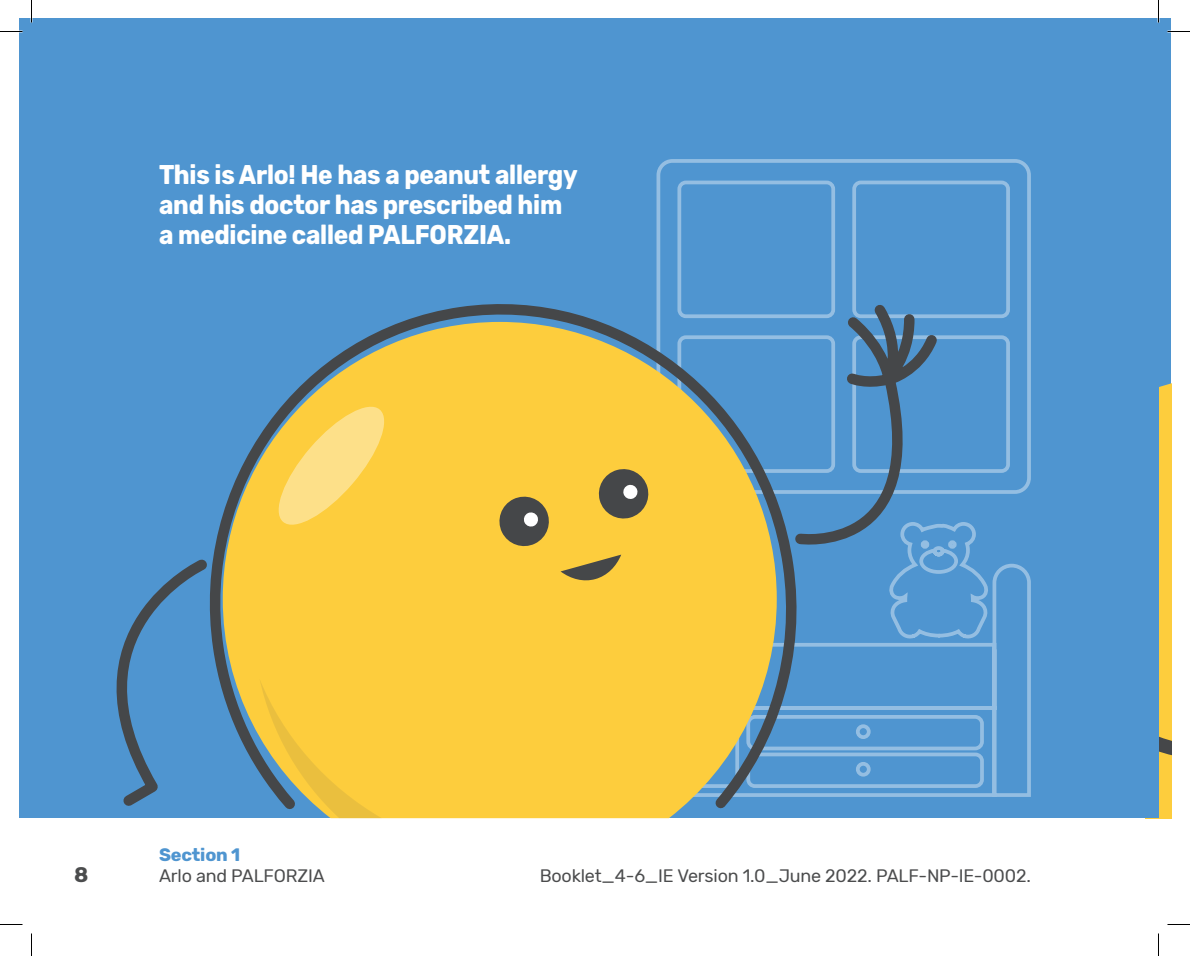
<style>
.page{position:relative;width:1190px;height:956px;background:#fff}
.page>*{position:absolute;margin:0;border:0;box-sizing:border-box;transform-origin:0 0}
.Dialogue_Main_Copy{font:700 27px/30px "Rubik";letter-spacing:-.01em;color:#fff;scale:.9 1}
.t1{font:700 21px "Rubik";color:#4b4c4d}
._12pt_Rubik_Regular{font:18px/21px "Rubik";letter-spacing:-.01em;color:#4b4c4d}
.s1{font-weight:700;color:#4f95d0}
</style>
<div class="page">
<div style="left:1146px;top:19px;width:25px;height:799px;background:#4f95d0"></div>
<div style="left:1159px;top:383px;width:12px;height:435px;background:#fdcd3d"></div>
<div style="left:19px;top:19px;width:1139px;height:799px;background:#4f95d0"></div>
<svg style="left:656px;top:159px;width:375px;height:335px"></svg>
<svg style="left:801px;top:563px;width:230px;height:234px"></svg>
<svg style="left:212px;top:289px;width:589px;height:530px"></svg>
<svg style="left:560px;top:555px;width:61px;height:27px;background:#ac9242"></svg>
<svg style="left:496px;top:493px;width:56px;height:57px;background:#97854c"></svg>
<svg style="left:596px;top:466px;width:55px;height:55px;background:#92814d"></svg>
<svg style="left:271px;top:404px;width:120px;height:123px;background:#f5d161"></svg>
<svg style="left:116px;top:559px;width:96px;height:247px"></svg>
<svg style="left:790px;top:296px;width:199px;height:344px"></svg>
<hr style="left:1157px;top:0;width:2px;height:23px;background:#fff">
<svg style="left:0;top:31px;width:22px;height:1px"></svg>
<svg style="left:1167px;top:31px;width:23px;height:1px"></svg>
<svg style="left:0;top:924px;width:22px;height:1px"></svg>
<svg style="left:1167px;top:924px;width:23px;height:1px"></svg>
<svg style="left:31px;top:0;width:1px;height:23px"></svg>
<svg style="left:31px;top:933px;width:1px;height:23px"></svg>
<svg style="left:1158px;top:0;width:1px;height:23px"></svg>
<svg style="left:1158px;top:933px;width:1px;height:23px"></svg>
<p class="Dialogue_Main_Copy" style="left:159px;top:161px;width:467px">This is Arlo! He has a peanut allergy and his doctor has prescribed him a medicine called PALFORZIA.</p>
<p class="_12pt_Rubik_Regular" style="left:159px;top:845px;width:167px"><span class="s1">Section 1<br></span>Arlo and PALFORZIA</p>
<p class="t1" style="left:74px;top:862px;width:16px">8</p>
<p class="_12pt_Rubik_Regular" style="left:540px;top:866px;width:493px">Booklet_4-6_IE Version 1.0_June 2022. PALF-NP-IE-0002.</p>
</div>
